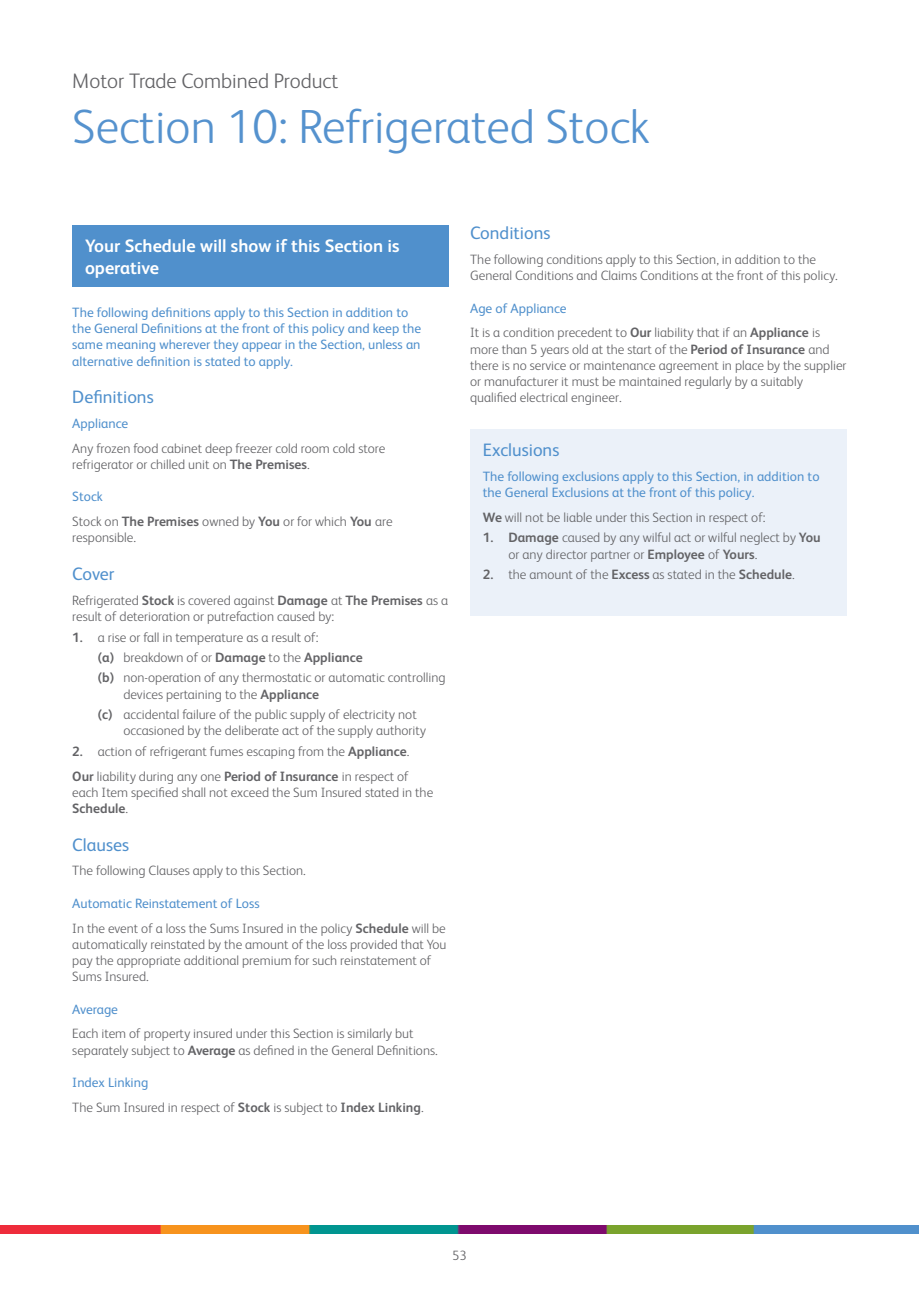
<style>
.page{position:relative;width:919px;height:1289px;background:#fff}
.page>*{position:absolute;margin:0;border:0;box-sizing:border-box;transform-origin:0 0}
.t1{font:300 48px "FS Albert";color:#5592ce}
.t2{font:300 21px "FS Albert";color:#636366}
.t3{font:700 18px/21.6px "FS Albert";color:#fff}
.t4{font:18px "FS Albert";color:#5090cc}
.t5{font:300 13.5px/16.2px "FS Albert";color:#636366}
.t6{font:13.5px/16.2px "FS Albert";color:#5090cc}
.t7{font:700 13.5px "FS Albert";color:#636366}
.s1{font-weight:700}
.s2{font-weight:300}
</style>
<div class="page">
<img style="left:0;top:1225px;width:918px;height:8px">
<div style="left:72px;top:225px;width:377px;height:61px;background:#5090cc"></div>
<div style="left:470px;top:429px;width:376px;height:186px;background:#ebf1f9"></div>
<h2 class="t2" style="left:72px;top:67px;width:267px">Motor Trade Combined Product</h2>
<p class="t1" style="left:72px;top:95px;width:579px">Section 10: Refrigerated Stock</p>
<p class="t3" style="left:85px;top:234px;width:316px">Your Schedule will show if this Section is operative</p>
<p class="t6" style="left:72px;top:303px;width:350px">The following definitions apply to this Section in addition to the General Definitions at the front of this policy and keep the same meaning wherever they appear in the Section, unless an alternative definition is stated to apply.</p>
<p class="t4" style="left:72px;top:385px;width:83px">Definitions</p>
<p class="t6" style="left:72px;top:414px;width:58px">Appliance</p>
<p class="t5" style="left:72px;top:439px;width:314px">Any frozen food cabinet deep freezer cold room cold store refrigerator or chilled unit on <span class="s1">The Premises</span>.</p>
<p class="t6" style="left:72px;top:488px;width:32px">Stock</p>
<p class="t5" style="left:72px;top:513px;width:322px">Stock on <span class="s1">The Premises</span> owned by <span class="s1">You</span> or for which <span class="s1">You</span> are responsible.</p>
<p class="t4" style="left:72px;top:562px;width:44px">Cover</p>
<p class="t5" style="left:72px;top:591px;width:377px">Refrigerated <span class="s1">Stock</span> is covered against <span class="s1">Damage</span> at <span class="s1">The Premises</span> as a result of deterioration or putrefaction caused by:</p>
<p class="t5" style="left:72px;top:628px;width:248px"><span class="s1">1.</span> a rise or fall in temperature as a result of:</p>
<p class="t7" style="left:98px;top:648px;width:266px">(a) <span class="s2">breakdown of or</span> Damage <span class="s2">to the</span> Appliance</p>
<p class="t5" style="left:123px;top:669px;width:323px;text-indent:-26px"><span class="s1">(b)</span> non-operation of any thermostatic or automatic controlling devices pertaining to the <span class="s1">Appliance</span></p>
<p class="t5" style="left:123px;top:705px;width:304px;text-indent:-26px"><span class="s1">(c)</span> accidental failure of the public supply of electricity not occasioned by the deliberate act of the supply authority</p>
<p class="t5" style="left:72px;top:742px;width:338px"><span class="s1">2.</span> action of refrigerant fumes escaping from the <span class="s1">Appliance</span>.</p>
<p class="t5" style="left:72px;top:767px;width:362px"><span class="s1">Our</span> liability during any one <span class="s1">Period of Insurance</span> in respect of each Item specified shall not exceed the Sum Insured stated in the<br><span class="s1">Schedule</span>.</p>
<p class="t4" style="left:72px;top:832px;width:58px">Clauses</p>
<p class="t5" style="left:72px;top:862px;width:235px">The following Clauses apply to this Section.</p>
<p class="t6" style="left:72px;top:894px;width:189px">Automatic Reinstatement of Loss</p>
<p class="t5" style="left:72px;top:919px;width:375px">In the event of a loss the Sums Insured in the policy <span class="s1">Schedule</span> will be automatically reinstated by the amount of the loss provided that You pay the appropriate additional premium for such reinstatement of Sums Insured.</p>
<p class="t6" style="left:72px;top:1000px;width:47px">Average</p>
<p class="t5" style="left:72px;top:1024px;width:367px">Each item of property insured under this Section is similarly but separately subject to <span class="s1">Average</span> as defined in the General Definitions.</p>
<p class="t6" style="left:72px;top:1073px;width:78px">Index Linking</p>
<p class="t5" style="left:72px;top:1098px;width:353px">The Sum Insured in respect of <span class="s1">Stock</span> is subject to <span class="s1">Index Linking</span>.</p>
<p class="t4" style="left:470px;top:221px;width:82px">Conditions</p>
<p class="t5" style="left:470px;top:251px;width:369px">The following conditions apply to this Section, in addition to the<br>General Conditions and Claims Conditions at the front of this policy.</p>
<p class="t6" style="left:470px;top:299px;width:98px">Age of Appliance</p>
<p class="t5" style="left:470px;top:324px;width:378px">It is a condition precedent to <span class="s1">Our</span> liability that if an <span class="s1">Appliance</span> is more than 5 years old at the start of the <span class="s1">Period of Insurance</span> and there is no service or maintenance agreement in place by the supplier or manufacturer it must be maintained regularly by a suitably qualified electrical engineer.</p>
<p class="t4" style="left:483px;top:438px;width:78px">Exclusions</p>
<p class="t6" style="left:483px;top:467px;width:338px">The following exclusions apply to this Section, in addition to the General Exclusions at the front of this policy.</p>
<p class="t5" style="left:483px;top:508px;width:284px"><span class="s1">We</span> will not be liable under this Section in respect of:</p>
<p class="t5" style="left:508px;top:529px;width:314px;text-indent:-26px"><span class="s1">1. Damage</span> caused by any wilful act or wilful neglect by <span class="s1">You </span>or any director partner or <span class="s1">Employee</span> of <span class="s1">Yours</span>.</p>
<p class="t5" style="left:483px;top:565px;width:313px"><span class="s1">2.</span> the amount of the <span class="s1">Excess</span> as stated in the <span class="s1">Schedule</span>.</p>
<p class="t5" style="left:452px;top:1246px;width:16px">53</p>
</div>
